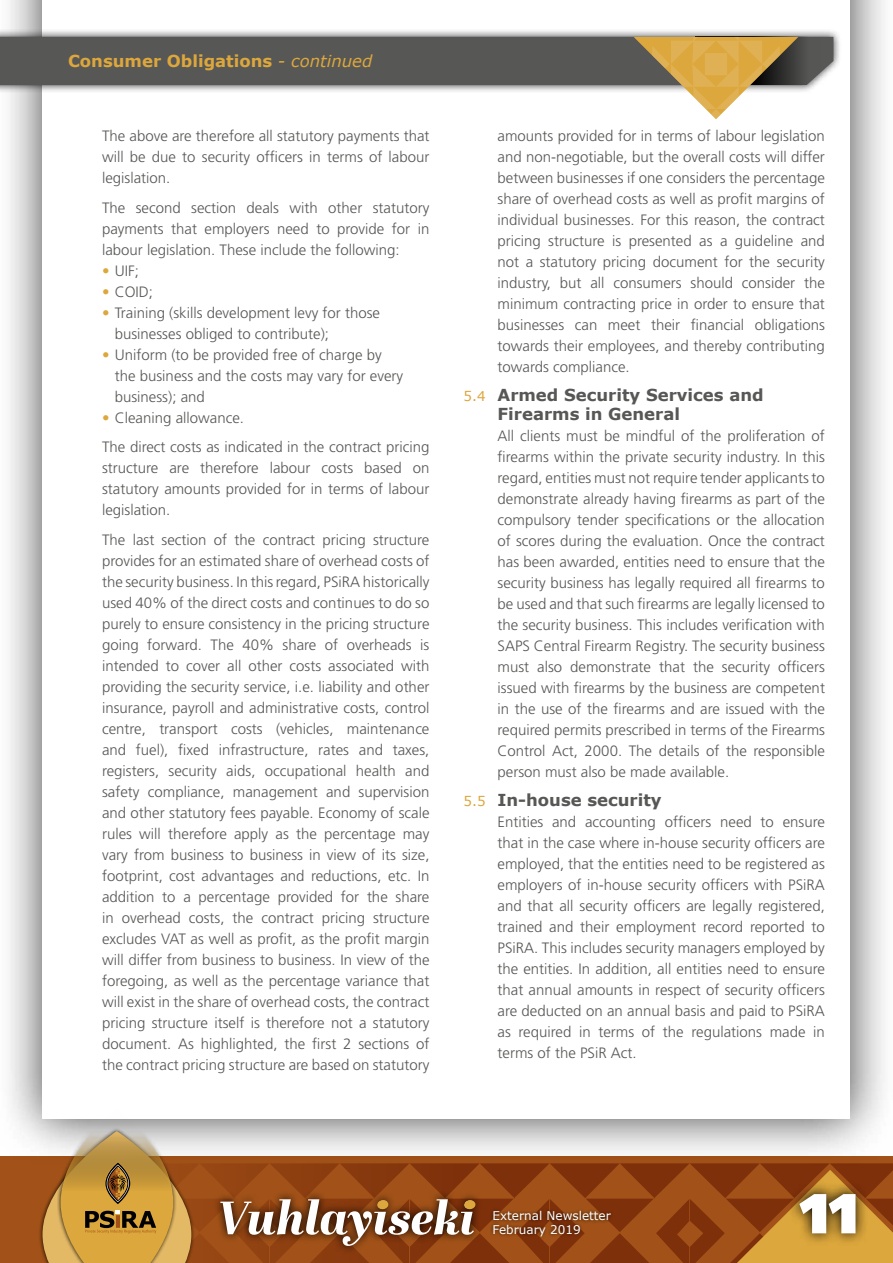
<style>
.page{position:relative;width:893px;height:1263px;background:#fff}
.page>*{position:absolute;margin:0;border:0;box-sizing:border-box;transform-origin:0 0}
.t1{font:900 56.25px "Frutiger";color:#fff}
.t2{font:700 16.5px/19.8px "Verdana";color:#575756}
.t3{font:700 16.5px "Verdana";color:#dca73c}
.t4{font:300 15px/21px "Frutiger";color:#575756;text-align:justify}
.t5{font:12px/13.5px "Verdana";color:#fff}
.s1{font-weight:400;font-style:italic}
.s2{color:#dca73c}
.s3{font-weight:400;font-size:13.5px;color:#dca73c}
</style>
<div class="page">
<svg style="left:0;top:1166px;width:893px;height:97px;background:#944512"></svg>
<div style="left:0;top:0;width:893px;height:1166px;background:#000;opacity:.75"></div>
<div style="left:43px;top:0;width:807px;height:1118px;background:#fff"></div>
<svg style="left:660px;top:1170px;width:233px;height:93px;background:#a2591b"></svg>
<svg style="left:787px;top:1181px;width:82px;height:65px;background:#956a24"></svg>
<div style="left:38px;top:1127px;width:158px;height:136px;background:#000;opacity:.75"></div>
<svg style="left:43px;top:1118px;width:148px;height:145px;background:#c29b5a"></svg>
<div style="left:490px;top:1207px;width:125px;height:33px;background:#000;opacity:.75"></div>
<svg style="left:212px;top:1190px;width:270px;height:64px;background:#954813"></svg>
<svg style="left:220px;top:1199px;width:254px;height:47px"></svg>
<div style="left:377px;top:1200px;width:12px;height:9px;background:#dca73c;border-radius:50%"></div>
<div style="left:464px;top:1200px;width:12px;height:9px;background:#dca73c;border-radius:50%"></div>
<div style="left:0;top:29px;width:842px;height:64px;background:#000;opacity:.75"></div>
<svg style="left:0;top:37px;width:833px;height:82px"></svg>
<p class="t3" style="left:68px;top:51px;width:306px">Consumer Obligations <span class="s1">- continued</span></p>
<p class="t4" style="left:102px;top:125px;width:329px">The above are therefore all statutory payments that will be due to security officers in terms of labour legislation.</p>
<p class="t4" style="left:102px;top:197px;width:329px">The second section deals with other statutory payments that employers need to provide for in labour legislation. These include the following:</p>
<p class="t4" style="left:102px;top:260px;width:38px"><span class="s2">•</span> UIF;</p>
<p class="t4" style="left:102px;top:281px;width:53px"><span class="s2">•</span> COID;</p>
<p class="t4" style="left:115px;top:302px;width:267px;text-indent:-13px"><span class="s2">•</span> Training (skills development levy for those businesses obliged to contribute);</p>
<p class="t4" style="left:115px;top:344px;width:290px;text-align:left;text-indent:-13px"><span class="s2">•</span> Uniform (to be provided free of charge by the business and the costs may vary for every business); and</p>
<p class="t4" style="left:102px;top:403px;width:329px;line-height:29.5px"><span class="s2">•</span> Cleaning allowance.<br>The direct costs as indicated in the contract pricing</p>
<p class="t4" style="left:102px;top:457px;width:329px">structure are therefore labour costs based on statutory amounts provided for in terms of labour legislation.</p>
<p class="t4" style="left:102px;top:529px;width:329px">The last section of the contract pricing structure provides for an estimated share of overhead costs of the security business. In this regard, PSiRA historically used 40% of the direct costs and continues to do so purely to ensure consistency in the pricing structure going forward. The 40% share of overheads is intended to cover all other costs associated with providing the security service, i.e. liability and other insurance, payroll and administrative costs, control centre, transport costs (vehicles, maintenance and fuel), fixed infrastructure, rates and taxes, registers, security aids, occupational health and safety compliance, management and supervision and other statutory fees payable. Economy of scale rules will therefore apply as the percentage may vary from business to business in view of its size, footprint, cost advantages and reductions, etc. In addition to a percentage provided for the share in overhead costs, the contract pricing structure excludes VAT as well as profit, as the profit margin will differ from business to business. In view of the foregoing, as well as the percentage variance that will exist in the share of overhead costs, the contract pricing structure itself is therefore not a statutory document. As highlighted, the first 2 sections of the contract pricing structure are based on statutory</p>
<p class="t4" style="left:497px;top:125px;width:329px">amounts provided for in terms of labour legislation and non-negotiable, but the overall costs will differ between businesses if one considers the percentage share of overhead costs as well as profit margins of individual businesses. For this reason, the contract pricing structure is presented as a guideline and not a statutory pricing document for the security industry, but all consumers should consider the minimum contracting price in order to ensure that businesses can meet their financial obligations towards their employees, and thereby contributing towards compliance.</p>
<p class="t2" style="left:497px;top:385px;width:268px;text-indent:-34px"><span class="s3">5.4</span> Armed Security Services and<br>Firearms in General</p>
<p class="t4" style="left:497px;top:426px;width:329px">All clients must be mindful of the proliferation of firearms within the private security industry. In this regard, entities must not require tender applicants to demonstrate already having firearms as part of the compulsory tender specifications or the allocation of scores during the evaluation. Once the contract has been awarded, entities need to ensure that the security business has legally required all firearms to be used and that such firearms are legally licensed to the security business. This includes verification with SAPS Central Firearm Registry. The security business must also demonstrate that the security officers issued with firearms by the business are competent in the use of the firearms and are issued with the required permits prescribed in terms of the Firearms Control Act, 2000. The details of the responsible person must also be made available.</p>
<p class="t2" style="left:463px;top:790px;width:200px"><span class="s3">5.5</span> In-house security</p>
<p class="t4" style="left:497px;top:811px;width:329px">Entities and accounting officers need to ensure that in the case where in-house security officers are employed, that the entities need to be registered as employers of in-house security officers with PSiRA and that all security officers are legally registered, trained and their employment record reported to PSiRA. This includes security managers employed by the entities. In addition, all entities need to ensure that annual amounts in respect of security officers are deducted on an annual basis and paid to PSiRA as required in terms of the regulations made in terms of the PSiR Act.</p>
<p class="t5" style="left:493px;top:1209px;width:120px">External Newsletter<br>February 2019</p>
<h1 class="t1" style="left:800px;top:1179px;width:60px">11</h1>
</div>
